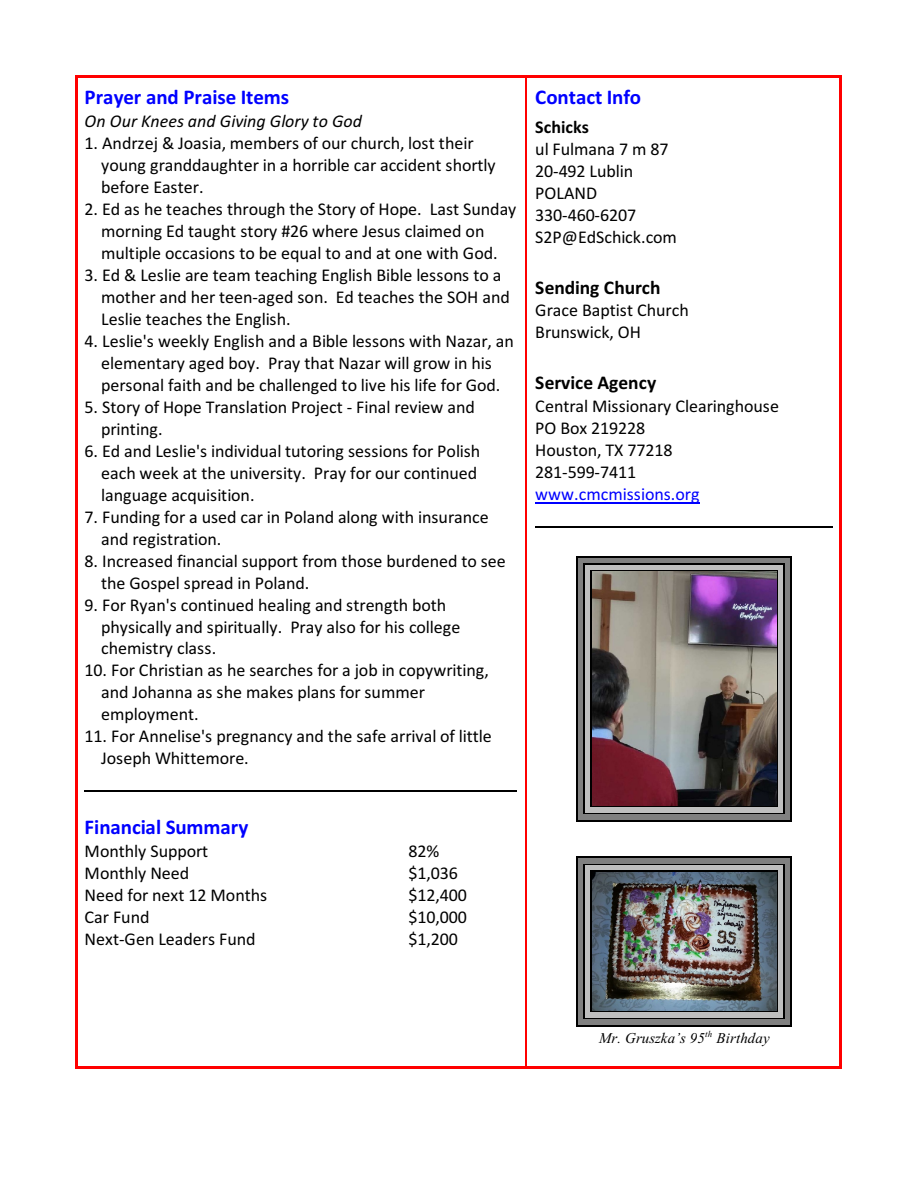
<style>
.page{position:relative;width:918px;height:1188px;background:#fff}
.page>*{position:absolute;margin:0;border:0;box-sizing:border-box;transform-origin:0 0}
.t1{font:700 21px "Calibri";letter-spacing:-.005em;color:#00f}
.t2{font:700 19.5px "Calibri";color:#000}
.t3{font:18px/21.9px "Calibri";letter-spacing:-.005em;color:#000}
.t4{font:italic 18px "Calibri";letter-spacing:.005em;color:#000}
.t5{font:18px "Calibri";color:#00f}
.t6{font:700 18px "Calibri";color:#000}
.t7{font:italic 15px "Times New Roman";letter-spacing:.005em;color:#000}
</style>
<div class="page">
<hr style="left:76px;top:76px;width:2px;height:496px;background:#f00">
<hr style="left:525px;top:76px;width:1px;height:496px;background:#f00">
<hr style="left:76px;top:76px;width:450px;height:2px;background:#f00">
<hr style="left:840px;top:76px;width:2px;height:496px;background:#f00">
<hr style="left:527px;top:76px;width:315px;height:2px;background:#f00">
<hr style="left:76px;top:572px;width:2px;height:496px;background:#f00">
<hr style="left:525px;top:572px;width:1px;height:496px;background:#f00">
<hr style="left:76px;top:1066px;width:450px;height:2px;background:#f00">
<hr style="left:840px;top:572px;width:2px;height:496px;background:#f00">
<hr style="left:527px;top:1066px;width:315px;height:2px;background:#f00">
<img style="left:591px;top:571px;width:186px;height:236px">
<hr style="left:590px;top:570px;width:1px;height:237px;background:#000">
<hr style="left:777px;top:570px;width:1px;height:237px;background:#000">
<hr style="left:590px;top:570px;width:188px;height:1px;background:#000">
<hr style="left:590px;top:807px;width:188px;height:1px;background:#000">
<div style="left:585px;top:564px;width:5px;height:249px;background:#bfbfbf"></div>
<div style="left:778px;top:564px;width:6px;height:249px;background:#bfbfbf"></div>
<div style="left:585px;top:564px;width:198px;height:6px;background:#bfbfbf"></div>
<div style="left:585px;top:808px;width:198px;height:5px;background:#bfbfbf"></div>
<hr style="left:583px;top:563px;width:2px;height:251px;background:#000">
<hr style="left:784px;top:563px;width:1px;height:251px;background:#000">
<hr style="left:583px;top:563px;width:202px;height:1px;background:#000">
<hr style="left:583px;top:813px;width:202px;height:2px;background:#000">
<div style="left:578px;top:558px;width:5px;height:262px;background:#808080"></div>
<div style="left:785px;top:558px;width:5px;height:262px;background:#808080"></div>
<div style="left:578px;top:558px;width:212px;height:5px;background:#808080"></div>
<div style="left:578px;top:815px;width:212px;height:5px;background:#808080"></div>
<hr style="left:576px;top:556px;width:2px;height:265px;background:#000">
<hr style="left:791px;top:556px;width:1px;height:265px;background:#000">
<hr style="left:576px;top:556px;width:216px;height:2px;background:#000">
<hr style="left:576px;top:820px;width:216px;height:1px;background:#000">
<img style="left:591px;top:871px;width:186px;height:141px">
<hr style="left:590px;top:870px;width:1px;height:142px;background:#000">
<hr style="left:777px;top:870px;width:1px;height:142px;background:#000">
<hr style="left:590px;top:870px;width:188px;height:1px;background:#000">
<hr style="left:590px;top:1012px;width:188px;height:1px;background:#000">
<div style="left:585px;top:865px;width:5px;height:153px;background:#bfbfbf"></div>
<div style="left:778px;top:865px;width:6px;height:153px;background:#bfbfbf"></div>
<div style="left:585px;top:865px;width:198px;height:5px;background:#bfbfbf"></div>
<div style="left:585px;top:1013px;width:198px;height:5px;background:#bfbfbf"></div>
<hr style="left:583px;top:863px;width:2px;height:156px;background:#000">
<hr style="left:784px;top:863px;width:1px;height:156px;background:#000">
<hr style="left:583px;top:863px;width:202px;height:2px;background:#000">
<hr style="left:583px;top:1018px;width:202px;height:1px;background:#000">
<div style="left:578px;top:858px;width:5px;height:167px;background:#808080"></div>
<div style="left:785px;top:858px;width:5px;height:167px;background:#808080"></div>
<div style="left:578px;top:858px;width:212px;height:5px;background:#808080"></div>
<div style="left:578px;top:1020px;width:212px;height:5px;background:#808080"></div>
<hr style="left:576px;top:856px;width:2px;height:170px;background:#000">
<hr style="left:791px;top:856px;width:1px;height:170px;background:#000">
<hr style="left:576px;top:856px;width:216px;height:2px;background:#000">
<hr style="left:576px;top:1025px;width:216px;height:1px;background:#000">
<hr style="left:535px;top:503px;width:165px;height:1px;background:#00f">
<hr style="left:85px;top:791px;width:432px;height:1px;background:#000">
<hr style="left:535px;top:526px;width:298px;height:1px;background:#000">
<p class="t1" style="left:85px;top:89px;width:206px">Prayer and Praise Items</p>
<p class="t4" style="left:85px;top:114px;width:279px">On Our Knees and Giving Glory to God</p>
<p class="t3" style="left:101px;top:134px;width:396px;text-indent:-17px">1. Andrzej &amp; Joasia, members of our church, lost their young granddaughter in a horrible car accident shortly before Easter.</p>
<p class="t3" style="left:101px;top:200px;width:417px;text-indent:-17px">2. Ed as he teaches through the Story of Hope. Last Sunday morning Ed taught story #26 where Jesus claimed on multiple occasions to be equal to and at one with God.</p>
<p class="t3" style="left:101px;top:266px;width:410px;text-indent:-17px">3. Ed &amp; Leslie are team teaching English Bible lessons to a mother and her teen-aged son. Ed teaches the SOH and<br>Leslie teaches the English.</p>
<p class="t3" style="left:85px;top:332px;width:431px;text-align:center">4. Leslie's weekly English and a Bible lessons with Nazar, an elementary aged boy. Pray that Nazar will grow in his personal faith and be challenged to live his life for God.</p>
<p class="t3" style="left:101px;top:397px;width:375px;text-indent:-17px">5. Story of Hope Translation Project - Final review and printing.</p>
<p class="t3" style="left:101px;top:441px;width:381px;text-indent:-17px">6. Ed and Leslie's individual tutoring sessions for Polish each week at the university. Pray for our continued language acquisition.</p>
<p class="t3" style="left:101px;top:507px;width:389px;text-indent:-17px">7. Funding for a used car in Poland along with insurance and registration.</p>
<p class="t3" style="left:101px;top:551px;width:406px;text-indent:-17px">8. Increased financial support from those burdened to see the Gospel spread in Poland.</p>
<p class="t3" style="left:101px;top:595px;width:361px;text-indent:-17px">9. For Ryan's continued healing and strength both physically and spiritually. Pray also for his college chemistry class.</p>
<p class="t3" style="left:101px;top:661px;width:389px;text-indent:-17px">10. For Christian as he searches for a job in copywriting, and Johanna as she makes plans for summer employment.</p>
<p class="t3" style="left:101px;top:727px;width:392px;text-indent:-17px">11. For Annelise's pregnancy and the safe arrival of little<br>Joseph Whittemore.</p>
<p class="t1" style="left:535px;top:89px;width:107px">Contact Info</p>
<p class="t6" style="left:535px;top:120px;width:55px">Schicks</p>
<p class="t3" style="left:535px;top:140px;width:143px">ul Fulmana 7 m 87<br>20-492 Lublin<br>POLAND<br>330-460-6207<br>S2P@EdSchick.com</p>
<p class="t2" style="left:535px;top:279px;width:127px">Sending Church</p>
<p class="t3" style="left:535px;top:301px;width:155px">Grace Baptist Church<br>Brunswick, OH</p>
<p class="t2" style="left:535px;top:375px;width:122px">Service Agency</p>
<p class="t3" style="left:535px;top:396px;width:245px">Central Missionary Clearinghouse<br>PO Box 219228<br>Houston, TX 77218<br>281-599-7411</p>
<p class="t5" style="left:535px;top:486px;width:166px">www.cmcmissions.org</p>
<p class="t1" style="left:85px;top:818px;width:165px">Financial Summary</p>
<p class="t3" style="left:85px;top:841px;width:125px">Monthly Support</p>
<p class="t3" style="left:409px;top:841px;width:32px">82%</p>
<p class="t3" style="left:85px;top:863px;width:106px">Monthly Need</p>
<p class="t3" style="left:409px;top:863px;width:51px">$1,036</p>
<p class="t3" style="left:85px;top:885px;width:184px">Need for next 12 Months</p>
<p class="t3" style="left:409px;top:885px;width:60px">$12,400</p>
<p class="t3" style="left:85px;top:907px;width:66px">Car Fund</p>
<p class="t3" style="left:409px;top:907px;width:60px">$10,000</p>
<p class="t3" style="left:85px;top:929px;width:173px">Next-Gen Leaders Fund</p>
<p class="t3" style="left:409px;top:929px;width:51px">$1,200</p>
<p class="t7" style="left:599px;top:1033px;width:172px">Mr. Gruszka’s 95<sup>th</sup> Birthday</p>
</div>
